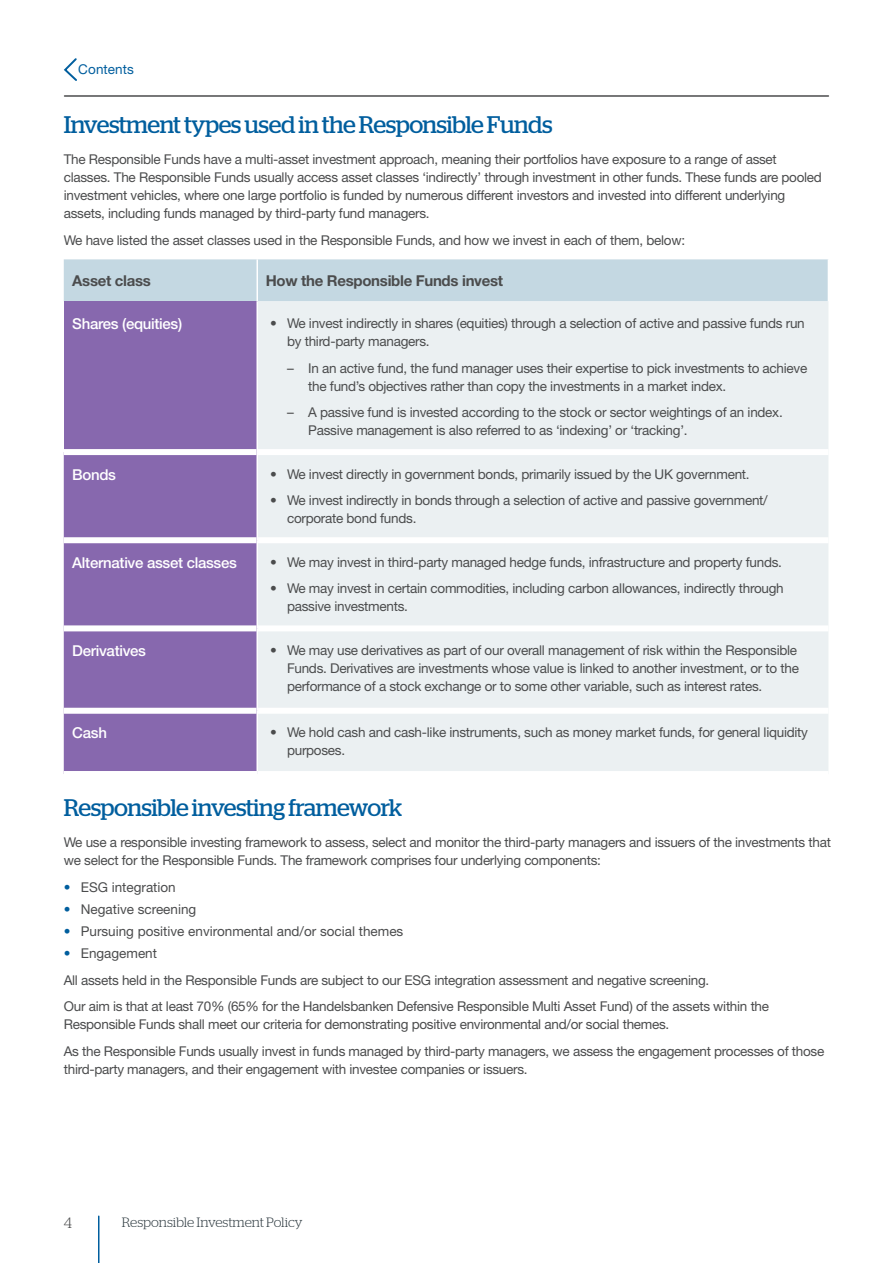
<style>
.page{position:relative;width:893px;height:1263px;background:#fff}
.page>*{position:absolute;margin:0;border:0;box-sizing:border-box;transform-origin:0 0}
.Heading_1{font:24px "Stag";letter-spacing:-.02em;color:#005e9e}
.Bodycopy{font:500 15px "Helvetica Neue LT Pro";letter-spacing:-.02em;color:#fff}
.Bodycopy-2{font:700 15px "Helvetica Neue LT Pro";letter-spacing:-.02em;color:#4b4c4d}
.t1{font:300 15px "Stag";color:#4b4c4d}
.Bodycopy-3{font:13.5px/18px "Helvetica Neue LT Pro";letter-spacing:-.02em;color:#4b4c4d}
.Bodycopy-4{font:13.5px "Helvetica Neue LT Pro";color:#4b4c4d}
.t2{font:300 13.5px "Stag";letter-spacing:-.005em;color:#2f3b41}
.t3{font:13.5px "Helvetica Neue LT Pro";letter-spacing:.01em;color:#005e9e}
.s1{color:#005e9e}
</style>
<div class="page">
<hr style="left:98px;top:1216px;width:1px;height:47px;background:#005e9e">
<hr style="left:65px;top:95px;width:763px;height:2px;background:#4b4c4d">
<svg style="left:63px;top:58px;width:14px;height:23px"></svg>
<div style="left:64px;top:259px;width:764px;height:42px;background:#c4d8e2"></div>
<div style="left:64px;top:301px;width:193px;height:151px;background:#8768ae"></div>
<div style="left:258px;top:301px;width:570px;height:470px;background:#ebf0f2"></div>
<div style="left:64px;top:455px;width:192px;height:316px;background:#8768ae"></div>
<div style="left:64px;top:708px;width:192px;height:6px;background:#fff"></div>
<div style="left:258px;top:708px;width:570px;height:6px;background:#fff"></div>
<div style="left:64px;top:625px;width:192px;height:6px;background:#fff"></div>
<div style="left:258px;top:625px;width:570px;height:6px;background:#fff"></div>
<div style="left:64px;top:449px;width:192px;height:6px;background:#fff"></div>
<div style="left:258px;top:449px;width:570px;height:6px;background:#fff"></div>
<div style="left:64px;top:537px;width:192px;height:6px;background:#fff"></div>
<div style="left:258px;top:537px;width:570px;height:6px;background:#fff"></div>
<hr style="left:256px;top:259px;width:2px;height:42px;background:#fff">
<hr style="left:256px;top:301px;width:2px;height:151px;background:#fff">
<p class="t3" style="left:78px;top:61px;width:57px">Contents</p>
<p class="Heading_1" style="left:64px;top:111px;width:490px">Investment types used in the Responsible Funds</p>
<p class="Bodycopy-3" style="left:64px;top:150px;width:760px">The Responsible Funds have a multi-asset investment approach, meaning their portfolios have exposure to a range of asset classes. The Responsible Funds usually access asset classes ‘indirectly’ through investment in other funds. These funds are pooled investment vehicles, where one large portfolio is funded by numerous different investors and invested into different underlying assets, including funds managed by third-party fund managers.</p>
<p class="Bodycopy-3" style="left:64px;top:231px;width:623px">We have listed the asset classes used in the Responsible Funds, and how we invest in each of them, below:</p>
<p class="Bodycopy-2" style="left:72px;top:271px;width:80px">Asset class</p>
<p class="Bodycopy-2" style="left:266px;top:271px;width:239px">How the Responsible Funds invest</p>
<p class="Bodycopy" style="left:72px;top:315px;width:111px">Shares (equities)</p>
<p class="Bodycopy-3" style="left:287px;top:314px;width:519px;text-indent:-17px">• We invest indirectly in shares (equities) through a selection of active and passive funds run by third-party managers.</p>
<p class="Bodycopy-3" style="left:308px;top:358px;width:500px;text-indent:-21px">– In an active fund, the fund manager uses their expertise to pick investments to achieve the fund’s objectives rather than copy the investments in a market index.</p>
<p class="Bodycopy-3" style="left:308px;top:403px;width:476px;text-indent:-21px">– A passive fund is invested according to the stock or sector weightings of an index.<br>Passive management is also referred to as ‘indexing’ or ‘tracking’.</p>
<p class="Bodycopy" style="left:72px;top:465px;width:45px">Bonds</p>
<p class="Bodycopy-3" style="left:270px;top:465px;width:481px">• We invest directly in government bonds, primarily issued by the UK government.</p>
<p class="Bodycopy-3" style="left:287px;top:491px;width:482px;text-indent:-17px">• We invest indirectly in bonds through a selection of active and passive government/ corporate bond funds.</p>
<p class="Bodycopy" style="left:72px;top:554px;width:166px">Alternative asset classes</p>
<p class="Bodycopy-3" style="left:270px;top:553px;width:513px">• We may invest in third-party managed hedge funds, infrastructure and property funds.</p>
<p class="Bodycopy-3" style="left:287px;top:579px;width:498px;text-indent:-17px">• We may invest in certain commodities, including carbon allowances, indirectly through passive investments.</p>
<p class="Bodycopy" style="left:72px;top:642px;width:75px">Derivatives</p>
<p class="Bodycopy-3" style="left:287px;top:641px;width:513px;text-indent:-17px">• We may use derivatives as part of our overall management of risk within the Responsible<br>Funds. Derivatives are investments whose value is linked to another investment, or to the performance of a stock exchange or to some other variable, such as interest rates.</p>
<p class="Bodycopy" style="left:72px;top:724px;width:36px">Cash</p>
<p class="Bodycopy-3" style="left:287px;top:723px;width:522px;text-indent:-17px">• We hold cash and cash-like instruments, such as money market funds, for general liquidity purposes.</p>
<p class="Heading_1" style="left:64px;top:794px;width:340px">Responsible investing framework</p>
<p class="Bodycopy-3" style="left:64px;top:833px;width:769px">We use a responsible investing framework to assess, select and monitor the third-party managers and issuers of the investments that we select for the Responsible Funds. The framework comprises four underlying components:</p>
<p class="Bodycopy-4" style="left:64px;top:878px;width:114px"><span class="s1">•</span> ESG integration</p>
<p class="Bodycopy-4" style="left:64px;top:901px;width:134px"><span class="s1">•</span> Negative screening</p>
<p class="Bodycopy-4" style="left:64px;top:923px;width:341px"><span class="s1">•</span> Pursuing positive environmental and/or social themes</p>
<p class="Bodycopy-4" style="left:64px;top:945px;width:95px"><span class="s1">•</span> Engagement</p>
<p class="Bodycopy-3" style="left:64px;top:971px;width:647px">All assets held in the Responsible Funds are subject to our ESG integration assessment and negative screening.</p>
<p class="Bodycopy-3" style="left:64px;top:997px;width:707px">Our aim is that at least 70% (65% for the Handelsbanken Defensive Responsible Multi Asset Fund) of the assets within the<br>Responsible Funds shall meet our criteria for demonstrating positive environmental and/or social themes.</p>
<p class="Bodycopy-3" style="left:64px;top:1042px;width:762px">As the Responsible Funds usually invest in funds managed by third-party managers, we assess the engagement processes of those third-party managers, and their engagement with investee companies or issuers.</p>
<p class="t1" style="left:64px;top:1214px;width:10px">4</p>
<p class="t2" style="left:122px;top:1214px;width:182px">Responsible Investment Policy</p>
</div>
